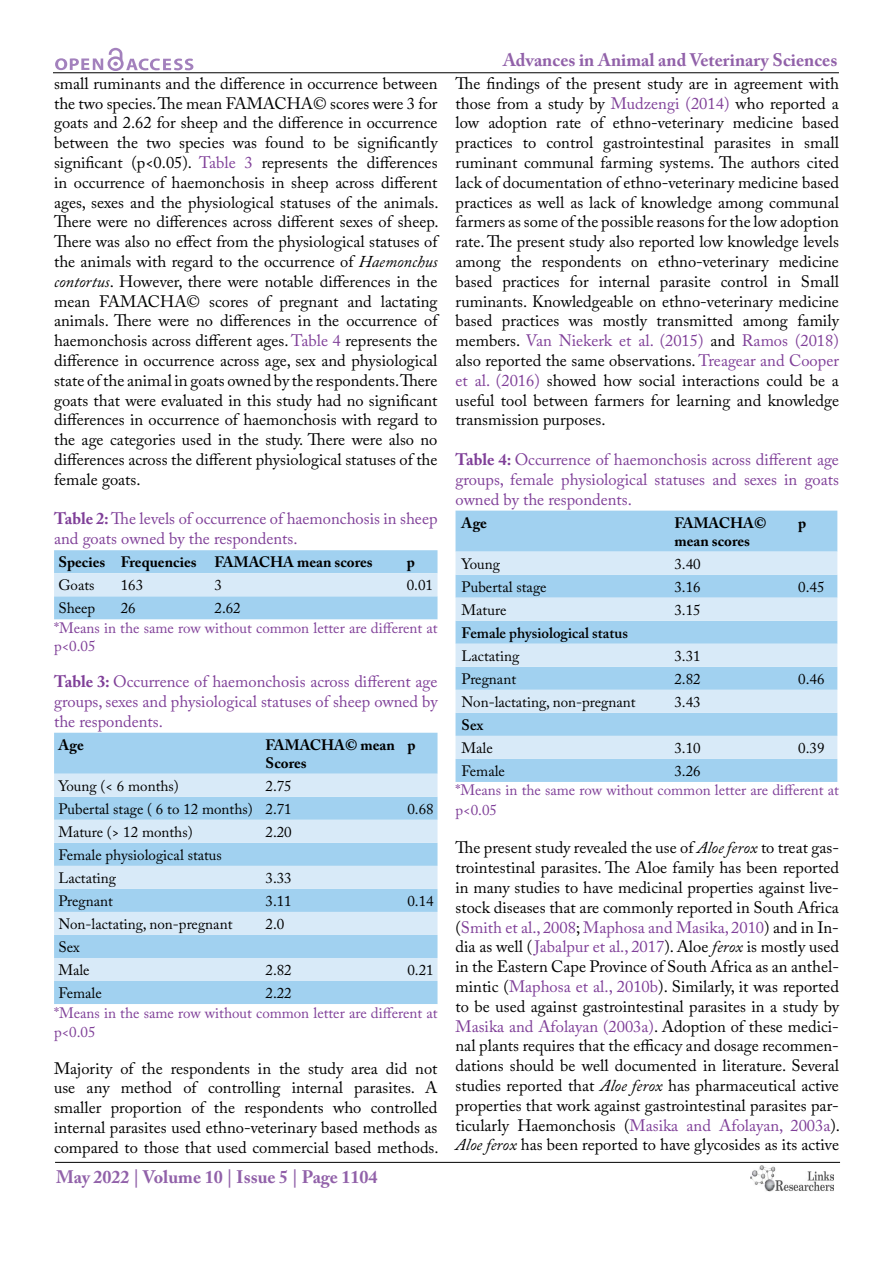
<style>
.page{position:relative;width:893px;height:1263px;background:#fff}
.page>*{position:absolute;margin:0;border:0;box-sizing:border-box;transform-origin:0 0}
.t1{font:700 18px "Adobe Caslon Pro";color:#9161a9}
.t2{font:16.5px/19.8px "Adobe Caslon Pro";color:#000;text-align:justify}
.t3{font:16.5px/19.8px "Adobe Caslon Pro";color:#7f3f98;text-align:justify}
.t4{font:15px/23.1px "Adobe Caslon Pro";color:#000}
.t5{font:15px/19.8px "Adobe Caslon Pro";color:#7f3f98}
.t6{font:700 15px/18px "Adobe Caslon Pro";color:#000}
.t7{font:600 15px "Adobe Caslon Pro";color:#000}
.s1{color:#7f3f98}
.s2{font-style:italic}
.s3{font-weight:700}
</style>
<div class="page">
<hr style="left:53px;top:72px;width:786px;height:1px;background:#000">
<hr style="left:55px;top:1162px;width:785px;height:1px;background:#000">
<svg style="left:55px;top:48px;width:138px;height:23px"></svg>
<img style="left:750px;top:1166px;width:83px;height:26px">
<svg style="left:54px;top:550px;width:383px;height:69px"></svg>
<div style="left:54px;top:733px;width:383px;height:271px;background:#a1d1f0"></div>
<svg style="left:54px;top:774px;width:383px;height:207px;fill:#d8eaf8"></svg>
<div style="left:455px;top:511px;width:382px;height:271px;background:#a1d1f0"></div>
<svg style="left:455px;top:552px;width:382px;height:207px;fill:#d8eaf8"></svg>
<p class="t2" style="left:54px;top:73px;width:386px">small ruminants and the difference in occurrence between the two species. The mean FAMACHA© scores were 3 for goats and 2.62 for sheep and the difference in occurrence between the two species was found to be significantly significant (p&lt;0.05). <span class="s1">Table 3</span> represents the differences in occurrence of haemonchosis in sheep across different ages, sexes and the physiological statuses of the animals.<br>There were no differences across different sexes of sheep.<br>There was also no effect from the physiological statuses of the animals with regard to the occurrence of <span class="s2">Haemonchus contortus</span>. However, there were notable differences in the mean FAMACHA© scores of pregnant and lactating animals. There were no differences in the occurrence of haemonchosis across different ages. <span class="s1">Table 4</span> represents the difference in occurrence across age, sex and physiological state of the animal in goats owned by the respondents. There goats that were evaluated in this study had no significant differences in occurrence of haemonchosis with regard to the age categories used in the study. There were also no differences across the different physiological statuses of the female goats.</p>
<p class="t3" style="left:54px;top:509px;width:385px"><span class="s3">Table 2:</span> The levels of occurrence of haemonchosis in sheep and goats owned by the respondents.</p>
<p class="t6" style="left:58px;top:553px;width:316px">Species Frequencies FAMACHA mean scores</p>
<p class="t6" style="left:407px;top:553px;width:10px">p</p>
<p class="t4" style="left:58px;top:573px;width:38px">Goats</p>
<p class="t4" style="left:121px;top:573px;width:24px">163</p>
<p class="t4" style="left:214px;top:573px;width:9px">3</p>
<p class="t4" style="left:407px;top:573px;width:28px">0.01</p>
<p class="t4" style="left:58px;top:597px;width:39px">Sheep</p>
<p class="t4" style="left:121px;top:597px;width:16px">26</p>
<p class="t4" style="left:214px;top:597px;width:28px">2.62</p>
<p class="t5" style="left:54px;top:619px;width:385px;line-height:18px">*Means in the same row without common letter are different at p&lt;0.05</p>
<p class="t3" style="left:54px;top:671px;width:385px"><span class="s3">Table 3:</span> Occurrence of haemonchosis across different age groups, sexes and physiological statuses of sheep owned by the respondents.</p>
<p class="t6" style="left:58px;top:735px;width:27px">Age</p>
<p class="t6" style="left:265px;top:735px;width:131px">FAMACHA© mean<br>Scores</p>
<p class="t6" style="left:407px;top:735px;width:10px">p</p>
<p class="t4" style="left:58px;top:774px;width:122px">Young (&lt; 6 months)</p>
<p class="t4" style="left:58px;top:774px;width:235px;text-align:right">2.75<br>Pubertal stage ( 6 to 12 months) 2.71</p>
<p class="t4" style="left:407px;top:797px;width:28px">0.68</p>
<p class="t4" style="left:58px;top:820px;width:136px">Mature (&gt; 12 months)</p>
<p class="t4" style="left:265px;top:820px;width:28px">2.20</p>
<p class="t4" style="left:58px;top:843px;width:165px">Female physiological status<br>Lactating</p>
<p class="t4" style="left:265px;top:866px;width:28px">3.33</p>
<p class="t4" style="left:58px;top:889px;width:56px">Pregnant</p>
<p class="t4" style="left:265px;top:889px;width:28px">3.11</p>
<p class="t4" style="left:407px;top:889px;width:28px">0.14</p>
<p class="t4" style="left:58px;top:912px;width:176px">Non-lactating, non-pregnant</p>
<p class="t4" style="left:265px;top:912px;width:20px">2.0</p>
<p class="t4" style="left:58px;top:935px;width:33px">Sex<br>Male</p>
<p class="t4" style="left:265px;top:958px;width:28px">2.82</p>
<p class="t4" style="left:407px;top:958px;width:28px">0.21</p>
<p class="t4" style="left:58px;top:981px;width:45px">Female</p>
<p class="t4" style="left:265px;top:981px;width:28px">2.22</p>
<p class="t5" style="left:54px;top:1002px;width:385px">*Means in the same row without common letter are different at p&lt;0.05</p>
<p class="t2" style="left:54px;top:1058px;width:386px">Majority of the respondents in the study area did not use any method of controlling internal parasites. A smaller proportion of the respondents who controlled internal parasites used ethno-veterinary based methods as compared to those that used commercial based methods.</p>
<p class="t1" style="left:56px;top:1166px;width:323px">May 2022 | Volume 10 | Issue 5 | Page 1104</p>
<p class="t1" style="left:503px;top:50px;width:336px">Advances in Animal and Veterinary Sciences</p>
<p class="t2" style="left:455px;top:73px;width:385px">The findings of the present study are in agreement with those from a study by <span class="s1">Mudzengi (2014)</span> who reported a low adoption rate of ethno-veterinary medicine based practices to control gastrointestinal parasites in small ruminant communal farming systems. The authors cited lack of documentation of ethno-veterinary medicine based practices as well as lack of knowledge among communal farmers as some of the possible reasons for the low adoption rate. The present study also reported low knowledge levels among the respondents on ethno-veterinary medicine based practices for internal parasite control in Small ruminants. Knowledgeable on ethno-veterinary medicine based practices was mostly transmitted among family members. <span class="s1">Van Niekerk et al. (2015)</span> and <span class="s1">Ramos (2018) </span>also reported the same observations. <span class="s1">Treagear and Cooper et al. (2016)</span> showed how social interactions could be a useful tool between farmers for learning and knowledge transmission purposes.</p>
<p class="t3" style="left:455px;top:449px;width:385px"><span class="s3">Table 4:</span> Occurrence of haemonchosis across different age groups, female physiological statuses and sexes in goats owned by the respondents.</p>
<p class="t6" style="left:461px;top:513px;width:27px">Age</p>
<p class="t6" style="left:674px;top:513px;width:93px">FAMACHA© mean scores</p>
<p class="t6" style="left:798px;top:513px;width:10px">p</p>
<p class="t4" style="left:461px;top:552px;width:40px">Young</p>
<p class="t4" style="left:674px;top:552px;width:28px">3.40</p>
<p class="t4" style="left:461px;top:575px;width:87px">Pubertal stage</p>
<p class="t4" style="left:674px;top:575px;width:28px">3.16</p>
<p class="t4" style="left:798px;top:575px;width:28px">0.45</p>
<p class="t4" style="left:461px;top:598px;width:46px">Mature</p>
<p class="t4" style="left:674px;top:598px;width:28px">3.15</p>
<p class="t7" style="left:461px;top:624px;width:168px">Female physiological status</p>
<p class="t4" style="left:461px;top:644px;width:59px">Lactating</p>
<p class="t4" style="left:674px;top:644px;width:28px">3.31</p>
<p class="t4" style="left:461px;top:667px;width:56px">Pregnant</p>
<p class="t4" style="left:674px;top:667px;width:28px">2.82</p>
<p class="t4" style="left:798px;top:667px;width:28px">0.46</p>
<p class="t4" style="left:461px;top:690px;width:176px">Non-lactating, non-pregnant</p>
<p class="t4" style="left:674px;top:690px;width:28px">3.43</p>
<p class="t7" style="left:461px;top:716px;width:23px">Sex</p>
<p class="t4" style="left:461px;top:736px;width:33px">Male</p>
<p class="t4" style="left:674px;top:736px;width:28px">3.10</p>
<p class="t4" style="left:798px;top:736px;width:28px">0.39</p>
<p class="t4" style="left:461px;top:759px;width:45px">Female</p>
<p class="t4" style="left:674px;top:759px;width:28px">3.26</p>
<p class="t5" style="left:455px;top:780px;width:385px">*Means in the same row without common letter are different at p&lt;0.05</p>
<p class="t2" style="left:455px;top:838px;width:386px">The present study revealed the use of <span class="s2">Aloe ferox</span> to treat gas&shy;trointestinal parasites. The Aloe family has been reported in many studies to have medicinal properties against live&shy;stock diseases that are commonly reported in South Africa (<span class="s1">Smith et al., 2008</span>; <span class="s1">Maphosa and Masika, 2010</span>) and in In&shy;dia as well (<span class="s1">Jabalpur et al., 2017</span>). Aloe <span class="s2">ferox</span> is mostly used in the Eastern Cape Province of South Africa as an anthel&shy;mintic (<span class="s1">Maphosa et al., 2010b</span>). Similarly, it was reported to be used against gastrointestinal parasites in a study by <span class="s1">Masika and Afolayan (2003a)</span>. Adoption of these medici&shy;nal plants requires that the efficacy and dosage recommen&shy;dations should be well documented in literature. Several studies reported that <span class="s2">Aloe ferox</span> has pharmaceutical active properties that work against gastrointestinal parasites par&shy;ticularly Haemonchosis (<span class="s1">Masika and Afolayan, 2003a</span>).<br><span class="s2">Aloe ferox</span> has been reported to have glycosides as its active</p>
</div>
